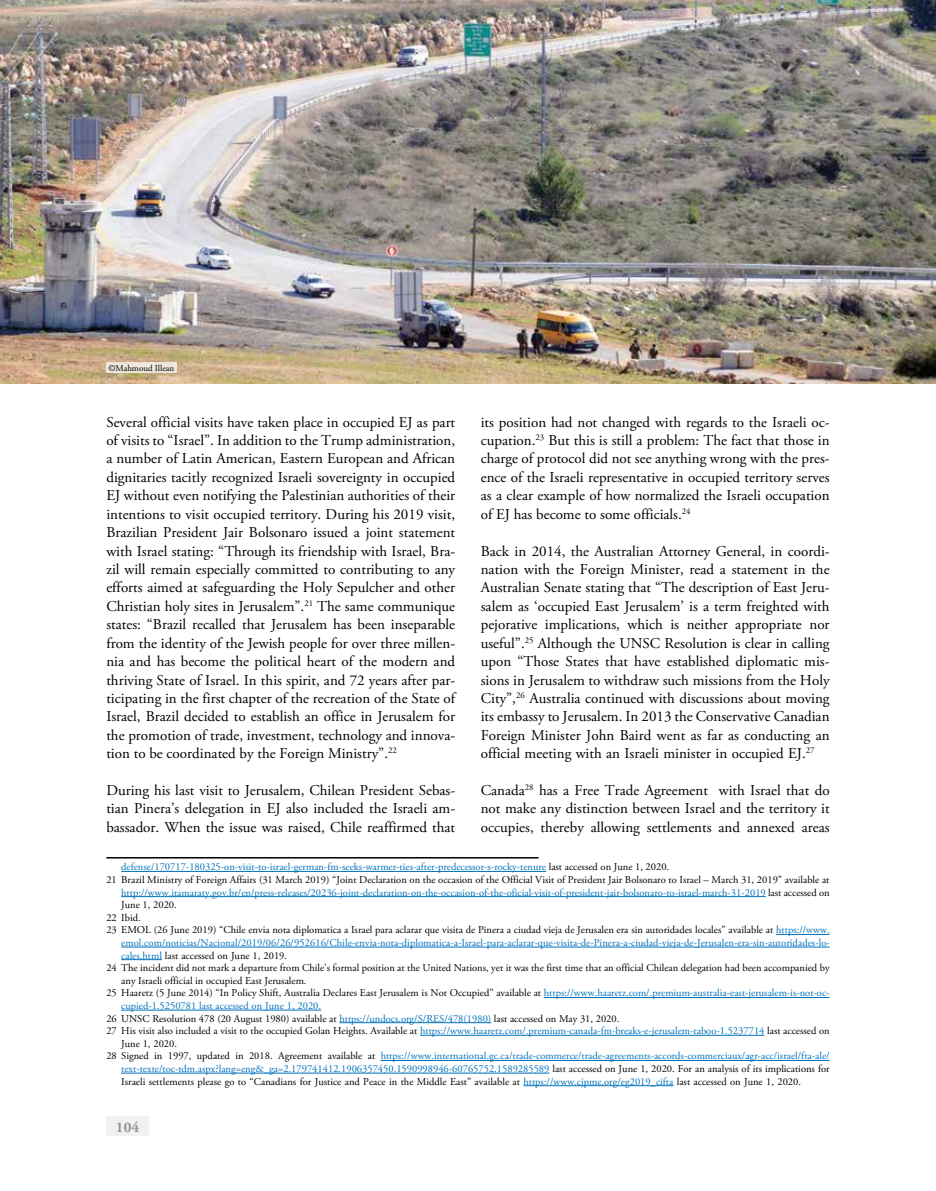
<style>
.page{position:relative;width:936px;height:1191px;background:#fff}
.page>*{position:absolute;margin:0;border:0;box-sizing:border-box;transform-origin:0 0}
.t1{font:15px/18.5px "Adobe Garamond Pro";color:#000;text-align:justify}
.t2{font:700 15px "Adobe Garamond Pro";color:#939598}
.t3{font:10.5px "Adobe Garamond Pro";color:#000}
.t4{font:10.5px "Adobe Garamond Pro";color:#0072bc}
.t5{font:9px "Adobe Garamond Pro";color:#000}
.s1{color:#000}
.s2{color:#0072bc}
</style>
<div class="page">
<hr style="left:106px;top:857px;width:432px;height:1px;background:#000">
<hr style="left:121px;top:871px;width:425px;height:1px;background:#0072bc">
<hr style="left:121px;top:896px;width:644px;height:1px;background:#0072bc">
<hr style="left:776px;top:934px;width:53px;height:1px;background:#0072bc">
<hr style="left:121px;top:946px;width:708px;height:1px;background:#0072bc">
<hr style="left:121px;top:959px;width:41px;height:1px;background:#0072bc">
<hr style="left:544px;top:997px;width:285px;height:1px;background:#0072bc">
<hr style="left:121px;top:1009px;width:200px;height:1px;background:#0072bc">
<hr style="left:339px;top:1022px;width:152px;height:1px;background:#0072bc">
<hr style="left:420px;top:1035px;width:344px;height:1px;background:#0072bc">
<hr style="left:380px;top:1060px;width:449px;height:1px;background:#0072bc">
<hr style="left:121px;top:1072px;width:428px;height:1px;background:#0072bc">
<hr style="left:523px;top:1085px;width:150px;height:1px;background:#0072bc">
<img style="left:0;top:0;width:935px;height:384px">
<div style="left:106px;top:362px;width:70px;height:11px;background:#efe5db"></div>
<div style="left:106px;top:1116px;width:43px;height:20px;background:#f1f1f2"></div>
<p class="t5" style="left:108px;top:363px;width:67px">©Mahmoud Illean</p>
<p class="t1" style="left:106px;top:413px;width:350px">Several official visits have taken place in occupied EJ as part of visits to “Israel”. In addition to the Trump administration, a number of Latin American, Eastern European and African dignitaries tacitly recognized Israeli sovereignty in occupied EJ without even notifying the Palestinian authorities of their intentions to visit occupied territory. During his 2019 visit, Brazilian President Jair Bolsonaro issued a joint statement with Israel stating: “Through its friendship with Israel, Bra&shy;zil will remain especially committed to contributing to any efforts aimed at safeguarding the Holy Sepulcher and other Christian holy sites in Jerusalem”.<sup>21</sup> The same communique states: “Brazil recalled that Jerusalem has been inseparable from the identity of the Jewish people for over three millen&shy;nia and has become the political heart of the modern and thriving State of Israel. In this spirit, and 72 years after par&shy;ticipating in the first chapter of the recreation of the State of Israel, Brazil decided to establish an office in Jerusalem for the promotion of trade, investment, technology and innova&shy;tion to be coordinated by the Foreign Ministry”.<sup>22</sup></p>
<p class="t1" style="left:106px;top:781px;width:350px">During his last visit to Jerusalem, Chilean President Sebas&shy;tian Pinera’s delegation in EJ also included the Israeli am&shy;bassador. When the issue was raised, Chile reaffirmed that</p>
<p class="t4" style="left:121px;top:860px;width:549px">defense/170717-180325-on-visit-to-israel-german-fm-seeks-warmer-ties-after-predecessor-s-rocky-tenure <span class="s1">last accessed on June 1, 2020.</span></p>
<p class="t3" style="left:106px;top:873px;width:724px">21 Brazil Ministry of Foreign Affairs (31 March 2019) “Joint Declaration on the occasion of the Official Visit of President Jair Bolsonaro to Israel – March 31, 2019” available at</p>
<p class="t4" style="left:121px;top:886px;width:709px">http://www.itamaraty.gov.br/en/press-releases/20236-joint-declaration-on-the-occasion-of-the-oficial-visit-of-president-jair-bolsonaro-to-israel-march-31-2019 <span class="s1">last accessed on</span></p>
<p class="t3" style="left:121px;top:898px;width:57px">June 1, 2020.</p>
<p class="t3" style="left:106px;top:911px;width:36px">22 Ibid.</p>
<p class="t3" style="left:106px;top:923px;width:724px">23 EMOL (26 June 2019) “Chile envia nota diplomatica a Israel para aclarar que visita de Pinera a ciudad vieja de Jerusalen era sin autoridades locales” available at <span class="s2">https://www.</span></p>
<p class="t4" style="left:121px;top:936px;width:710px">emol.com/noticias/Nacional/2019/06/26/952616/Chile-envia-nota-diplomatica-a-Israel-para-aclarar-que-visita-de-Pinera-a-ciudad-vieja-de-Jerusalen-era-sin-autoridades-lo-</p>
<p class="t3" style="left:121px;top:949px;width:167px"><span class="s2">cales.html</span> last accessed on June 1, 2019.</p>
<p class="t3" style="left:106px;top:961px;width:724px">24 The incident did not mark a departure from Chile’s formal position at the United Nations, yet it was the first time that an official Chilean delegation had been accompanied by</p>
<p class="t3" style="left:121px;top:974px;width:187px">any Israeli official in occupied East Jerusalem.</p>
<p class="t3" style="left:106px;top:986px;width:724px">25 Haaretz (5 June 2014) “In Policy Shift, Australia Declares East Jerusalem is Not Occupied” available at <span class="s2">https://www.haaretz.com/.premium-australia-east-jerusalem-is-not-oc-</span></p>
<p class="t4" style="left:121px;top:999px;width:201px">cupied-1.5250781 last accessed on June 1, 2020.</p>
<p class="t3" style="left:106px;top:1012px;width:514px">26 UNSC Resolution 478 (20 August 1980) available at <span class="s2">https://undocs.org/S/RES/478(1980)</span> last accessed on May 31, 2020.</p>
<p class="t3" style="left:106px;top:1024px;width:724px">27 His visit also included a visit to the occupied Golan Heights. Available at <span class="s2">https://www.haaretz.com/.premium-canada-fm-breaks-e-jerusalem-taboo-1.5237714</span> last accessed on</p>
<p class="t3" style="left:121px;top:1037px;width:57px">June 1, 2020.</p>
<p class="t4" style="left:106px;top:1049px;width:724px"><span class="s1">28 Signed in 1997, updated in 2018. Agreement available at</span> https://www.international.gc.ca/trade-commerce/trade-agreements-accords-commerciaux/agr-acc/israel/fta-ale/</p>
<p class="t4" style="left:121px;top:1062px;width:710px">text-texte/toc-tdm.aspx?lang=eng&amp;_ga=2.179741412.1906357450.1590998946-60765752.1589285589 <span class="s1">last accessed on June 1, 2020. For an analysis of its implications for</span></p>
<p class="t3" style="left:121px;top:1075px;width:681px">Israeli settlements please go to “Canadians for Justice and Peace in the Middle East” available at <span class="s2">https://www.cjpme.org/eg2019_cifta</span> last accessed on June 1, 2020.</p>
<p class="t1" style="left:480px;top:413px;width:350px">its position had not changed with regards to the Israeli oc&shy;cupation.<sup>23</sup> But this is still a problem: The fact that those in charge of protocol did not see anything wrong with the pres&shy;ence of the Israeli representative in occupied territory serves as a clear example of how normalized the Israeli occupation of EJ has become to some officials.<sup>24</sup></p>
<p class="t1" style="left:480px;top:542px;width:350px">Back in 2014, the Australian Attorney General, in coordi&shy;nation with the Foreign Minister, read a statement in the Australian Senate stating that “The description of East Jeru&shy;salem as ‘occupied East Jerusalem’ is a term freighted with pejorative implications, which is neither appropriate nor useful”.<sup>25</sup> Although the UNSC Resolution is clear in calling upon “Those States that have established diplomatic mis&shy;sions in Jerusalem to withdraw such missions from the Holy City”,<sup>26</sup> Australia continued with discussions about moving its embassy to Jerusalem. In 2013 the Conservative Canadian Foreign Minister John Baird went as far as conducting an official meeting with an Israeli minister in occupied EJ.<sup>27</sup></p>
<p class="t1" style="left:480px;top:781px;width:350px">Canada<sup>28</sup> has a Free Trade Agreement with Israel that do not make any distinction between Israel and the territory it occupies, thereby allowing settlements and annexed areas</p>
<p class="t2" style="left:116px;top:1118px;width:25px">104</p>
</div>
